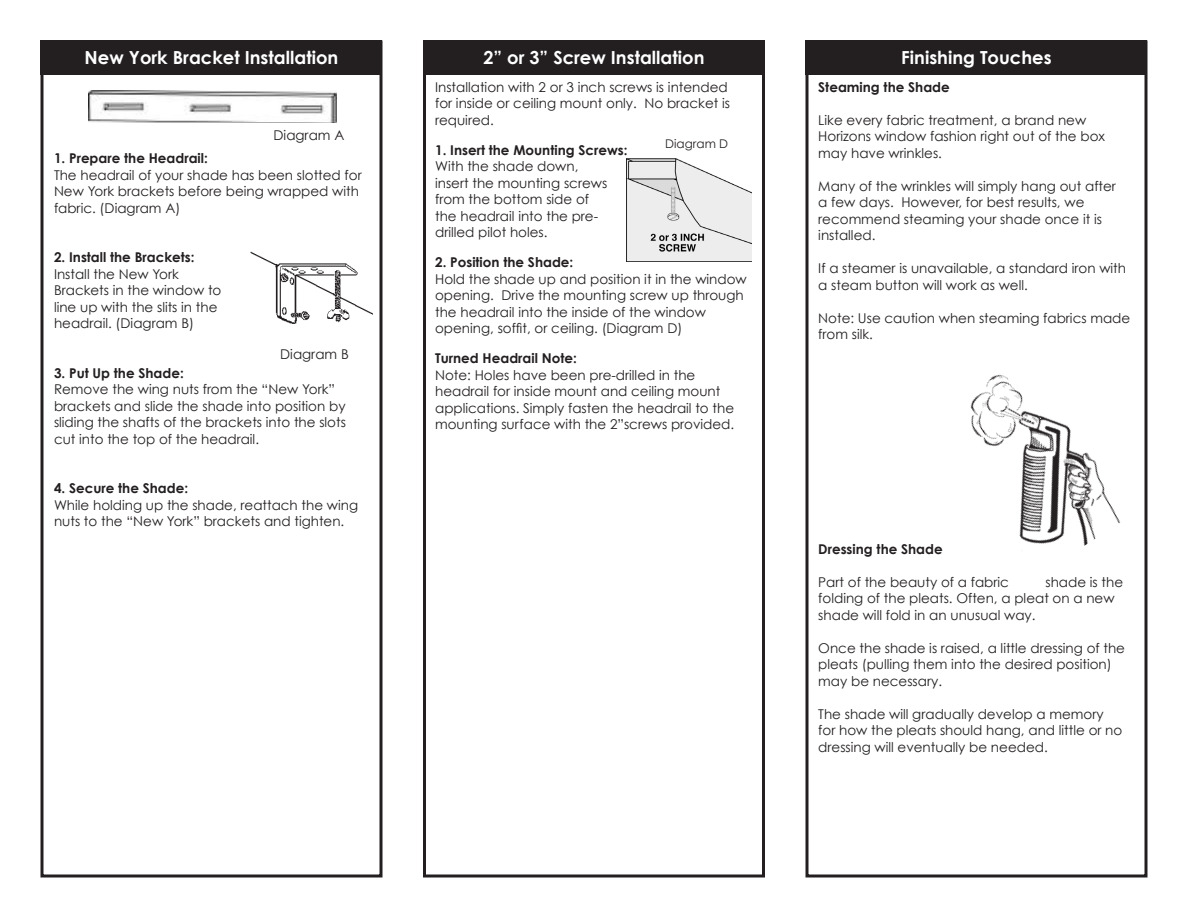
<style>
.page{position:relative;width:1188px;height:918px;background:#fff}
.page>*{position:absolute;margin:0;border:0;box-sizing:border-box;transform-origin:0 0}
.t1{font:700 18px "Century Gothic";color:#fff}
.t2{font:13.5px/16.5px "Century Gothic";color:#231f20}
.t3{font:700 13.5px "Century Gothic";color:#231f20}
.t4{font:12px "Century Gothic";color:#231f20}
</style>
<div class="page">
<img style="left:627px;top:158px;width:125px;height:104px">
<div style="left:423px;top:40px;width:342px;height:838px;border:3px solid #231f20"></div>
<div style="left:40px;top:40px;width:342px;height:838px;border:3px solid #231f20"></div>
<div style="left:806px;top:40px;width:342px;height:838px;border:3px solid #231f20"></div>
<div style="left:40px;top:40px;width:342px;height:35px;background:#231f20"></div>
<div style="left:423px;top:40px;width:342px;height:35px;background:#231f20"></div>
<div style="left:806px;top:40px;width:342px;height:35px;background:#231f20"></div>
<img style="left:88px;top:90px;width:248px;height:33px">
<img style="left:250px;top:251px;width:122px;height:73px">
<img style="left:970px;top:374px;width:150px;height:172px">
<p class="t1" style="left:85px;top:47px;width:255px">New York Bracket Installation</p>
<p class="t1" style="left:483px;top:47px;width:223px">2” or 3” Screw Installation</p>
<p class="t1" style="left:901px;top:47px;width:152px">Finishing Touches</p>
<p class="t2" style="left:274px;top:127px;width:72px">Diagram A</p>
<p class="t3" style="left:54px;top:150px;width:155px">1. Prepare the Headrail:</p>
<p class="t2" style="left:54px;top:167px;width:309px">The headrail of your shade has been slotted for<br>New York brackets before being wrapped with fabric. (Diagram A)</p>
<p class="t3" style="left:54px;top:249px;width:142px">2. Install the Brackets:</p>
<p class="t2" style="left:54px;top:266px;width:169px">Install the New York<br>Brackets in the window to line up with the slits in the headrail. (Diagram B)</p>
<p class="t3" style="left:54px;top:364px;width:131px">3. Put Up the Shade:</p>
<p class="t2" style="left:54px;top:381px;width:293px">Remove the wing nuts from the “New York” brackets and slide the shade into position by sliding the shafts of the brackets into the slots cut into the top of the headrail.</p>
<p class="t3" style="left:54px;top:480px;width:136px">4. Secure the Shade:</p>
<p class="t2" style="left:54px;top:497px;width:306px">While holding up the shade, reattach the wing nuts to the “New York” brackets and tighten.</p>
<p class="t2" style="left:280px;top:346px;width:70px">Diagram B</p>
<p class="t2" style="left:435px;top:79px;width:296px">Installation with 2 or 3 inch screws is intended for inside or ceiling mount only. No bracket is required.</p>
<p class="t3" style="left:435px;top:142px;width:194px">1. Insert the Mounting Screws:</p>
<p class="t2" style="left:435px;top:158px;width:174px">With the shade down, insert the mounting screws from the bottom side of the headrail into the pre&shy;drilled pilot holes.</p>
<p class="t3" style="left:435px;top:254px;width:140px">2. Position the Shade:</p>
<p class="t2" style="left:435px;top:271px;width:313px">Hold the shade up and position it in the window opening. Drive the mounting screw up through the headrail into the inside of the window opening, soffit, or ceiling. (Diagram D)</p>
<p class="t3" style="left:435px;top:350px;width:143px">Turned Headrail Note:</p>
<p class="t2" style="left:435px;top:367px;width:301px">Note: Holes have been pre-drilled in the headrail for inside mount and ceiling mount applications. Simply fasten the headrail to the mounting surface with the 2”screws provided.</p>
<p class="t4" style="left:665px;top:136px;width:64px">Diagram D</p>
<p class="t3" style="left:818px;top:79px;width:133px">Steaming the Shade</p>
<p class="t2" style="left:818px;top:112px;width:288px">Like every fabric treatment, a brand new<br>Horizons window fashion right out of the box may have wrinkles.</p>
<p class="t2" style="left:818px;top:178px;width:299px">Many of the wrinkles will simply hang out after a few days. However, for best results, we recommend steaming your shade once it is installed.</p>
<p class="t2" style="left:818px;top:260px;width:309px">If a steamer is unavailable, a standard iron with a steam button will work as well.</p>
<p class="t2" style="left:818px;top:310px;width:313px">Note: Use caution when steaming fabrics made from silk.</p>
<p class="t3" style="left:818px;top:541px;width:126px">Dressing the Shade</p>
<p class="t2" style="left:818px;top:574px;width:192px">Part of the beauty of a fabric</p>
<p class="t2" style="left:818px;top:574px;width:306px;text-indent:227px">shade is the folding of the pleats. Often, a pleat on a new shade will fold in an unusual way.</p>
<p class="t2" style="left:818px;top:640px;width:308px">Once the shade is raised, a little dressing of the pleats (pulling them into the desired position) may be necessary.</p>
<p class="t2" style="left:818px;top:706px;width:306px">The shade will gradually develop a memory for how the pleats should hang, and little or no dressing will eventually be needed.</p>
</div>
